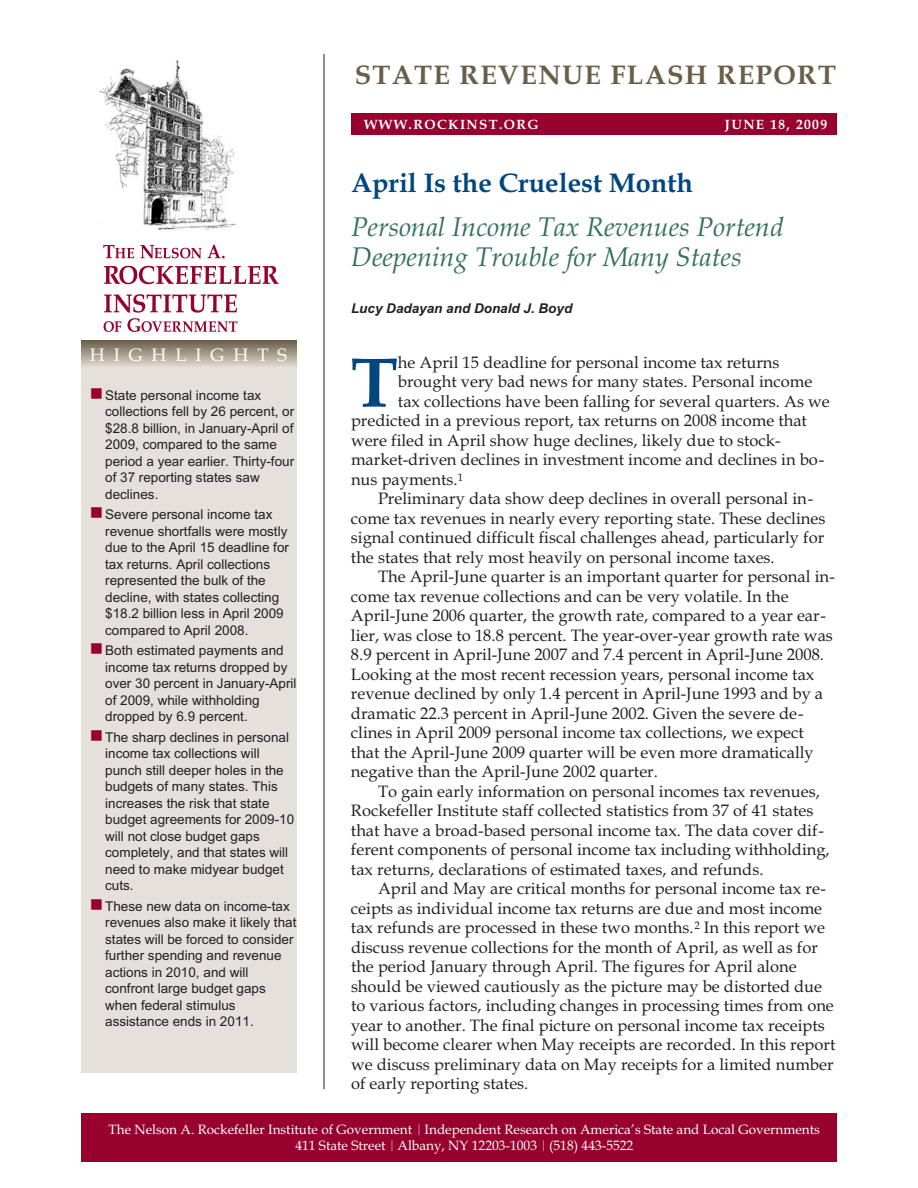
<style>
.page{position:relative;width:918px;height:1188px;background:#fff}
.page>*{position:absolute;margin:0;border:0;box-sizing:border-box;transform-origin:0 0}
.t1{font:700 70.5px "Book Antiqua";color:#00467f}
.t2{font:italic 27px/30px "Book Antiqua";color:#34715a}
.t3{font:700 27px "Book Antiqua";color:#00467f}
.t4{font:700 27px "Book Antiqua";letter-spacing:.05em;color:#695e49}
.t5{font:18px "Book Antiqua";letter-spacing:.5em;color:#fff}
.t6{font:16.5px "Book Antiqua";color:#231f20}
.t7{font:13.5px/16.5px "Arial";color:#231f20}
.t8{font:13.5px/15.3px "Book Antiqua";color:#fff;text-align:center}
.t9{font:700 13.5px "Book Antiqua";letter-spacing:.1em;color:#fff}
.t10{font:italic 700 13.5px "Arial";color:#231f20}
</style>
<div class="page">
<hr style="left:324px;top:54px;width:1px;height:1035px;background:#231f20">
<svg style="left:103px;top:245px;width:31px;height:13px"></svg>
<svg style="left:140px;top:245px;width:62px;height:14px"></svg>
<svg style="left:208px;top:245px;width:17px;height:13px"></svg>
<svg style="left:104px;top:266px;width:175px;height:18px"></svg>
<svg style="left:104px;top:294px;width:134px;height:38px"></svg>
<img style="left:99px;top:60px;width:138px;height:171px">
<div style="left:351px;top:113px;width:486px;height:22px;background:#98002e"></div>
<div style="left:81px;top:340px;width:216px;height:732px;background:#e5e0dc"></div>
<div style="left:81px;top:1113px;width:756px;height:49px;background:#98002e"></div>
<svg style="left:81px;top:340px;width:216px;height:26px"></svg>
<h2 class="t4" style="left:355px;top:59px;width:483px">STATE REVENUE FLASH REPORT</h2>
<p class="t9" style="left:364px;top:116px;width:176px">WWW.ROCKINST.ORG</p>
<p class="t9" style="left:725px;top:116px;width:104px">JUNE 18, 2009</p>
<p class="t5" style="left:90px;top:348px;width:199px">HIGHLIGHTS</p>
<p class="t7" style="left:105px;top:388px;width:191px">State personal income tax collections fell by 26 percent, or $28.8 billion, in January-April of<br>2009, compared to the same period a year earlier. Thirty-four of 37 reporting states saw declines.</p>
<p class="t7" style="left:105px;top:508px;width:185px">Severe personal income tax revenue shortfalls were mostly due to the April 15 deadline for tax returns. April collections represented the bulk of the decline, with states collecting $18.2 billion less in April 2009 compared to April 2008.</p>
<p class="t7" style="left:105px;top:644px;width:193px">Both estimated payments and income tax returns dropped by over 30 percent in January-April of 2009, while withholding dropped by 6.9 percent.</p>
<p class="t7" style="left:105px;top:730px;width:191px">The sharp declines in personal income tax collections will punch still deeper holes in the budgets of many states. This increases the risk that state budget agreements for 2009-10 will not close budget gaps completely, and that states will need to make midyear budget cuts.</p>
<p class="t7" style="left:105px;top:899px;width:193px">These new data on income-tax revenues also make it likely that states will be forced to consider further spending and revenue actions in 2010, and will confront large budget gaps when federal stimulus assistance ends in 2011.</p>
<h2 class="t3" style="left:351px;top:167px;width:343px">April Is the Cruelest Month</h2>
<h2 class="t2" style="left:351px;top:214px;width:434px">Personal Income Tax Revenues Portend<br>Deepening Trouble for Many States</h2>
<p class="t10" style="left:351px;top:300px;width:223px">Lucy Dadayan and Donald J. Boyd</p>
<h1 class="t1" style="left:351px;top:341px;width:49px">T</h1>
<p class="t6" style="left:398px;top:356px;width:383px">he April 15 deadline for personal income tax returns</p>
<p class="t6" style="left:398px;top:375px;width:416px">brought very bad news for many states. Personal income</p>
<p class="t6" style="left:398px;top:395px;width:433px">tax collections have been falling for several quarters. As we</p>
<p class="t6" style="left:351px;top:414px;width:458px">predicted in a previous report, tax returns on 2008 income that</p>
<p class="t6" style="left:351px;top:434px;width:431px">were filed in April show huge declines, likely due to stock-</p>
<p class="t6" style="left:351px;top:453px;width:475px">market-driven declines in investment income and declines in bo-</p>
<p class="t6" style="left:351px;top:473px;width:114px">nus payments.<sup>1</sup></p>
<p class="t6" style="left:378px;top:492px;width:437px">Preliminary data show deep declines in overall personal in-</p>
<p class="t6" style="left:351px;top:512px;width:476px">come tax revenues in nearly every reporting state. These declines</p>
<p class="t6" style="left:351px;top:531px;width:475px">signal continued difficult fiscal challenges ahead, particularly for</p>
<p class="t6" style="left:351px;top:551px;width:425px">the states that rely most heavily on personal income taxes.</p>
<p class="t6" style="left:378px;top:570px;width:459px">The April-June quarter is an important quarter for personal in-</p>
<p class="t6" style="left:351px;top:590px;width:439px">come tax revenue collections and can be very volatile. In the</p>
<p class="t6" style="left:351px;top:609px;width:477px">April-June 2006 quarter, the growth rate, compared to a year ear-</p>
<p class="t6" style="left:351px;top:629px;width:483px">lier, was close to 18.8 percent. The year-over-year growth rate was</p>
<p class="t6" style="left:351px;top:648px;width:475px">8.9 percent in April-June 2007 and 7.4 percent in April-June 2008.</p>
<p class="t6" style="left:351px;top:668px;width:465px">Looking at the most recent recession years, personal income tax</p>
<p class="t6" style="left:351px;top:687px;width:474px">revenue declined by only 1.4 percent in April-June 1993 and by a</p>
<p class="t6" style="left:351px;top:707px;width:454px">dramatic 22.3 percent in April-June 2002. Given the severe de-</p>
<p class="t6" style="left:351px;top:726px;width:454px">clines in April 2009 personal income tax collections, we expect</p>
<p class="t6" style="left:351px;top:746px;width:464px">that the April-June 2009 quarter will be even more dramatically</p>
<p class="t6" style="left:351px;top:765px;width:308px">negative than the April-June 2002 quarter.</p>
<p class="t6" style="left:378px;top:785px;width:443px">To gain early information on personal incomes tax revenues,</p>
<p class="t6" style="left:351px;top:804px;width:464px">Rockefeller Institute staff collected statistics from 37 of 41 states</p>
<p class="t6" style="left:351px;top:824px;width:475px">that have a broad-based personal income tax. The data cover dif-</p>
<p class="t6" style="left:351px;top:843px;width:480px">ferent components of personal income tax including withholding,</p>
<p class="t6" style="left:351px;top:863px;width:414px">tax returns, declarations of estimated taxes, and refunds.</p>
<p class="t6" style="left:378px;top:882px;width:450px">April and May are critical months for personal income tax re-</p>
<p class="t6" style="left:351px;top:902px;width:473px">ceipts as individual income tax returns are due and most income</p>
<p class="t6" style="left:351px;top:921px;width:476px">tax refunds are processed in these two months.<sup>2</sup> In this report we</p>
<p class="t6" style="left:351px;top:941px;width:468px">discuss revenue collections for the month of April, as well as for</p>
<p class="t6" style="left:351px;top:960px;width:447px">the period January through April. The figures for April alone</p>
<p class="t6" style="left:351px;top:980px;width:473px">should be viewed cautiously as the picture may be distorted due</p>
<p class="t6" style="left:351px;top:999px;width:484px">to various factors, including changes in processing times from one</p>
<p class="t6" style="left:351px;top:1019px;width:475px">year to another. The final picture on personal income tax receipts</p>
<p class="t6" style="left:351px;top:1038px;width:486px">will become clearer when May receipts are recorded. In this report</p>
<p class="t6" style="left:351px;top:1058px;width:484px">we discuss preliminary data on May receipts for a limited number</p>
<p class="t6" style="left:351px;top:1077px;width:179px">of early reporting states.</p>
<p class="t8" style="left:109px;top:1124px;width:713px">The Nelson A. Rockefeller Institute of Government Independent Research on America’s State and Local Governments<br>411 State Street Albany, NY 12203-1003 (518) 443-5522</p>
</div>
